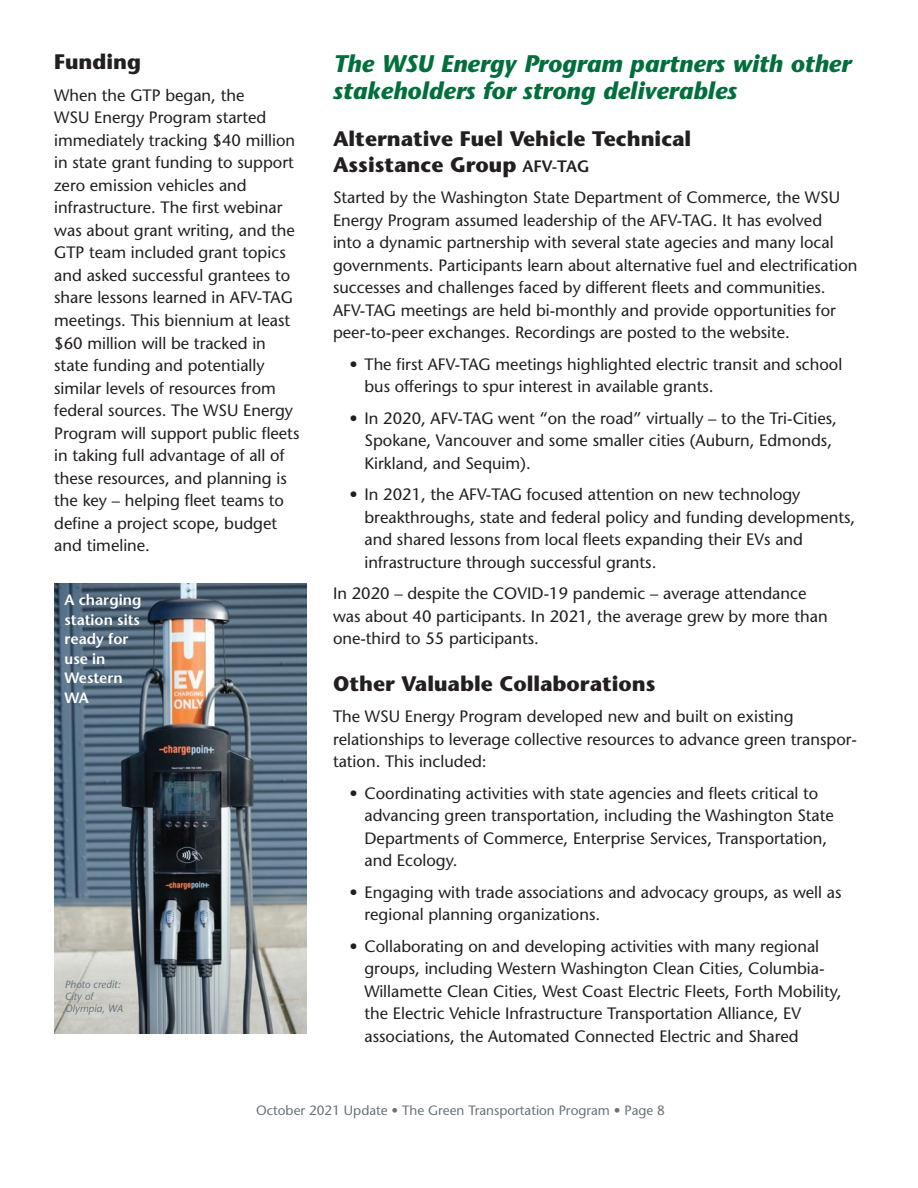
<style>
.page{position:relative;width:918px;height:1188px;background:#fff}
.page>*{position:absolute;margin:0;border:0;box-sizing:border-box;transform-origin:0 0}
.t1{font:italic 700 24px/27px "Stone Sans Std";color:#006f3c}
.t2{font:700 21px/25.5px "Stone Sans Std";color:#231f20}
.t3{font:500 16.5px/22.5px "Stone Sans Std";color:#231f20}
.t4{font:600 15px/19.5px "Stone Sans Std";color:#fff}
.t5{font:500 13.5px "Stone Sans Std";color:#6a747b}
.t6{font:italic 500 10.5px/12px "Stone Sans Std";color:#6a747b}
.s1{font-weight:600;font-size:16.5px}
</style>
<div class="page">
<img style="left:54px;top:584px;width:252px;height:450px">
<p class="t2" style="left:54px;top:49px;width:89px">Funding</p>
<p class="t3" style="left:54px;top:84px;width:247px">When the GTP began, the<br>WSU Energy Program started immediately tracking $40 million in state grant funding to support zero emission vehicles and infrastructure. The first webinar was about grant writing, and the<br>GTP team included grant topics and asked successful grantees to share lessons learned in AFV-TAG meetings. This biennium at least $60 million will be tracked in state funding and potentially similar levels of resources from federal sources. The WSU Energy<br>Program will support public fleets in taking full advantage of all of these resources, and planning is the key – helping fleet teams to define a project scope, budget and timeline.</p>
<p class="t4" style="left:64px;top:590px;width:78px">A charging station sits ready for use in<br>Western<br>WA</p>
<p class="t6" style="left:65px;top:978px;width:59px">Photo credit:<br>City of<br>Olympia, WA</p>
<h1 class="t1" style="left:333px;top:50px;width:519px">The WSU Energy Program partners with other stakeholders for strong deliverables</h1>
<p class="t2" style="left:333px;top:126px;width:360px">Alternative Fuel Vehicle Technical<br>Assistance Group <span class="s1">AFV-TAG</span></p>
<p class="t3" style="left:333px;top:186px;width:526px">Started by the Washington State Department of Commerce, the WSU Energy Program assumed leadership of the AFV-TAG. It has evolved<br>into a dynamic partnership with several state agecies and many local governments. Participants learn about alternative fuel and electrification successes and challenges faced by different fleets and communities.<br>AFV-TAG meetings are held bi-monthly and provide opportunities for peer-to-peer exchanges. Recordings are posted to the website.</p>
<p class="t3" style="left:364px;top:353px;width:479px;text-indent:-15px">• The first AFV-TAG meetings highlighted electric transit and school bus offerings to spur interest in available grants.</p>
<p class="t3" style="left:364px;top:407px;width:474px;text-indent:-15px">• In 2020, AFV-TAG went “on the road” virtually – to the Tri-Cities,<br>Spokane, Vancouver and some smaller cities (Auburn, Edmonds,<br>Kirkland, and Sequim).</p>
<p class="t3" style="left:364px;top:483px;width:492px;text-indent:-15px">• In 2021, the AFV-TAG focused attention on new technology breakthroughs, state and federal policy and funding developments, and shared lessons from local fleets expanding their EVs and infrastructure through successful grants.</p>
<p class="t3" style="left:333px;top:582px;width:496px">In 2020 – despite the COVID-19 pandemic – average attendance was about 40 participants. In 2021, the average grew by more than one-third to 55 participants.</p>
<p class="t2" style="left:333px;top:671px;width:324px">Other Valuable Collaborations</p>
<p class="t3" style="left:333px;top:705px;width:526px">The WSU Energy Program developed new and built on existing relationships to leverage collective resources to advance green transpor&shy;tation. This included:</p>
<p class="t3" style="left:364px;top:782px;width:471px;text-indent:-15px">• Coordinating activities with state agencies and fleets critical to advancing green transportation, including the Washington State Departments of Commerce, Enterprise Services, Transportation, and Ecology.</p>
<p class="t3" style="left:364px;top:881px;width:479px;text-indent:-15px">• Engaging with trade associations and advocacy groups, as well as regional planning organizations.</p>
<p class="t3" style="left:364px;top:935px;width:479px;text-indent:-15px">• Collaborating on and developing activities with many regional groups, including Western Washington Clean Cities, Columbia-Willamette Clean Cities, West Coast Electric Fleets, Forth Mobility, the Electric Vehicle Infrastructure Transportation Alliance, EV associations, the Automated Connected Electric and Shared</p>
<p class="t5" style="left:256px;top:1103px;width:410px">October 2021 Update • The Green Transportation Program • Page 8</p>
</div>
